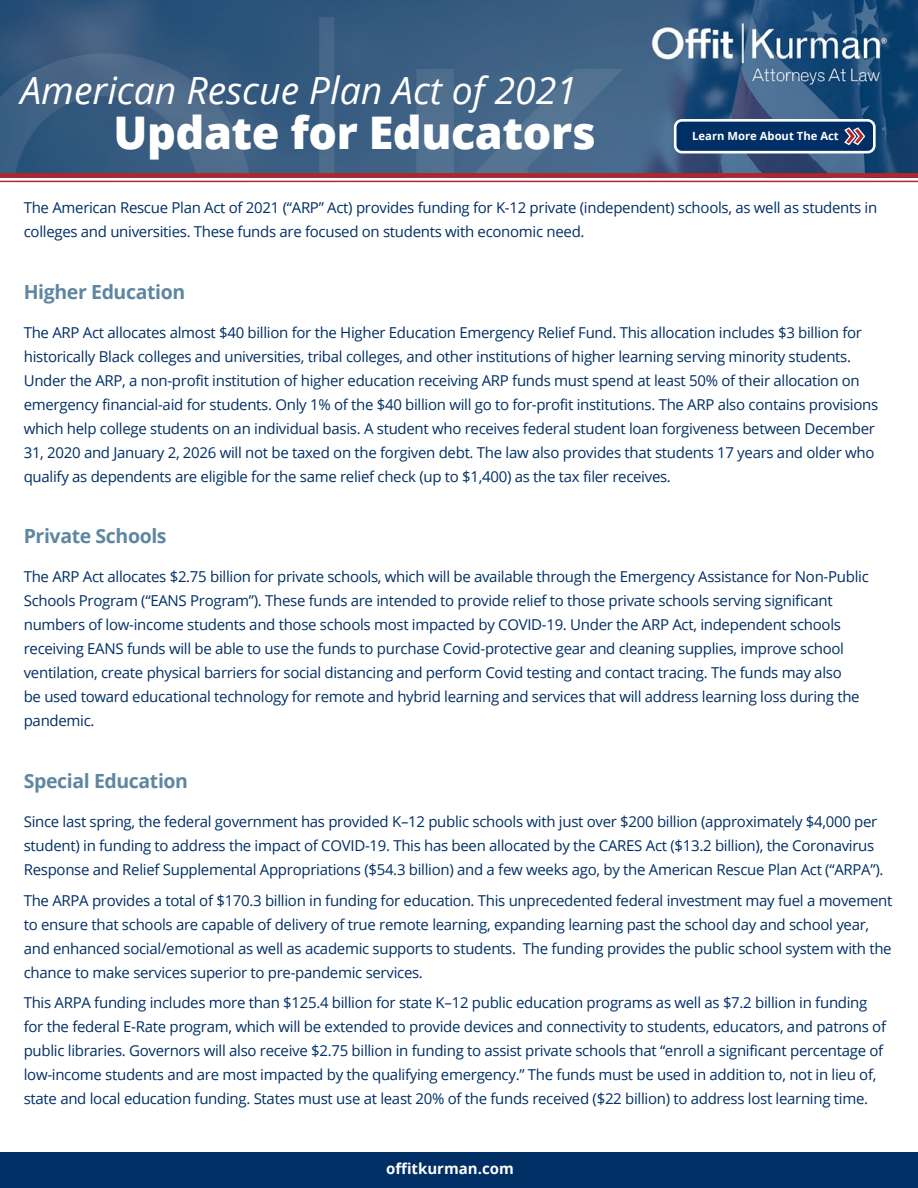
<style>
.page{position:relative;width:918px;height:1188px;background:#fff}
.page>*{position:absolute;margin:0;border:0;box-sizing:border-box;transform-origin:0 0}
.t1{font:800 45px "Open Sans";letter-spacing:-.01em;color:#fff}
.t2{font:italic 37.5px "Open Sans";color:#fff}
.t3{font:700 19.5px "Open Sans";letter-spacing:-.02em;color:#5d87a1}
.t4{font:15px/24px "Open Sans";letter-spacing:-.02em;color:#002f65}
.t5{font:700 15px "Open Sans";color:#fff}
.t6{font:700 11.25px "Open Sans";color:#fff}
</style>
<div class="page">
<div style="left:0;top:1152px;width:918px;height:36px;background:#002f65"></div>
<img style="left:0;top:0;width:918px;height:173px">
<div style="left:0;top:173px;width:918px;height:5px;background:#b4252a"></div>
<hr style="left:0;top:181px;width:918px;height:1px;background:#b4252a">
<div style="left:675px;top:120px;width:199px;height:32px;background:#002f65;border-radius:7px"></div>
<div style="left:674px;top:119px;width:202px;height:34px;border:3px solid #fff;border-radius:7px"></div>
<svg style="left:844px;top:127px;width:21px;height:19px"></svg>
<h2 class="t2" style="left:21px;top:65px;width:558px">American Rescue Plan Act of 2021</h2>
<h1 class="t1" style="left:113px;top:98px;width:484px">Update for Educators</h1>
<p class="t6" style="left:692px;top:128px;width:148px">Learn More About The Act</p>
<p class="t4" style="left:24px;top:195px;width:855px">The American Rescue Plan Act of 2021 (“ARP” Act) provides funding for K-12 private (independent) schools, as well as students in colleges and universities. These funds are focused on students with economic need.</p>
<h3 class="t3" style="left:24px;top:278px;width:163px">Higher Education</h3>
<p class="t4" style="left:24px;top:320px;width:856px">The ARP Act allocates almost $40 billion for the Higher Education Emergency Relief Fund. This allocation includes $3 billion for historically Black colleges and universities, tribal colleges, and other institutions of higher learning serving minority students.<br>Under the ARP, a non-profit institution of higher education receiving ARP funds must spend at least 50% of their allocation on emergency financial-aid for students. Only 1% of the $40 billion will go to for-profit institutions. The ARP also contains provisions which help college students on an individual basis. A student who receives federal student loan forgiveness between December 31, 2020 and January 2, 2026 will not be taxed on the forgiven debt. The law also provides that students 17 years and older who qualify as dependents are eligible for the same relief check (up to $1,400) as the tax filer receives.</p>
<h3 class="t3" style="left:24px;top:522px;width:144px">Private Schools</h3>
<p class="t4" style="left:24px;top:564px;width:847px">The ARP Act allocates $2.75 billion for private schools, which will be available through the Emergency Assistance for Non-Public Schools Program (“EANS Program”). These funds are intended to provide relief to those private schools serving significant numbers of low-income students and those schools most impacted by COVID-19. Under the ARP Act, independent schools receiving EANS funds will be able to use the funds to purchase Covid-protective gear and cleaning supplies, improve school ventilation, create physical barriers for social distancing and perform Covid testing and contact tracing. The funds may also<br>be used toward educational technology for remote and hybrid learning and services that will address learning loss during the pandemic.</p>
<h3 class="t3" style="left:24px;top:767px;width:166px">Special Education</h3>
<p class="t4" style="left:24px;top:809px;width:861px">Since last spring, the federal government has provided K–12 public schools with just over $200 billion (approximately $4,000 per student) in funding to address the impact of COVID-19. This has been allocated by the CARES Act ($13.2 billion), the Coronavirus<br>Response and Relief Supplemental Appropriations ($54.3 billion) and a few weeks ago, by the American Rescue Plan Act (“ARPA”).</p>
<p class="t4" style="left:24px;top:888px;width:870px">The ARPA provides a total of $170.3 billion in funding for education. This unprecedented federal investment may fuel a movement to ensure that schools are capable of delivery of true remote learning, expanding learning past the school day and school year, and enhanced social/emotional as well as academic supports to students. The funding provides the public school system with the chance to make services superior to pre-pandemic services.</p>
<p class="t4" style="left:24px;top:990px;width:864px">This ARPA funding includes more than $125.4 billion for state K–12 public education programs as well as $7.2 billion in funding for the federal E-Rate program, which will be extended to provide devices and connectivity to students, educators, and patrons of public libraries. Governors will also receive $2.75 billion in funding to assist private schools that “enroll a significant percentage of low-income students and are most impacted by the qualifying emergency.” The funds must be used in addition to, not in lieu of, state and local education funding. States must use at least 20% of the funds received ($22 billion) to address lost learning time.</p>
<p class="t5" style="left:386px;top:1158px;width:129px">offitkurman.com</p>
</div>
